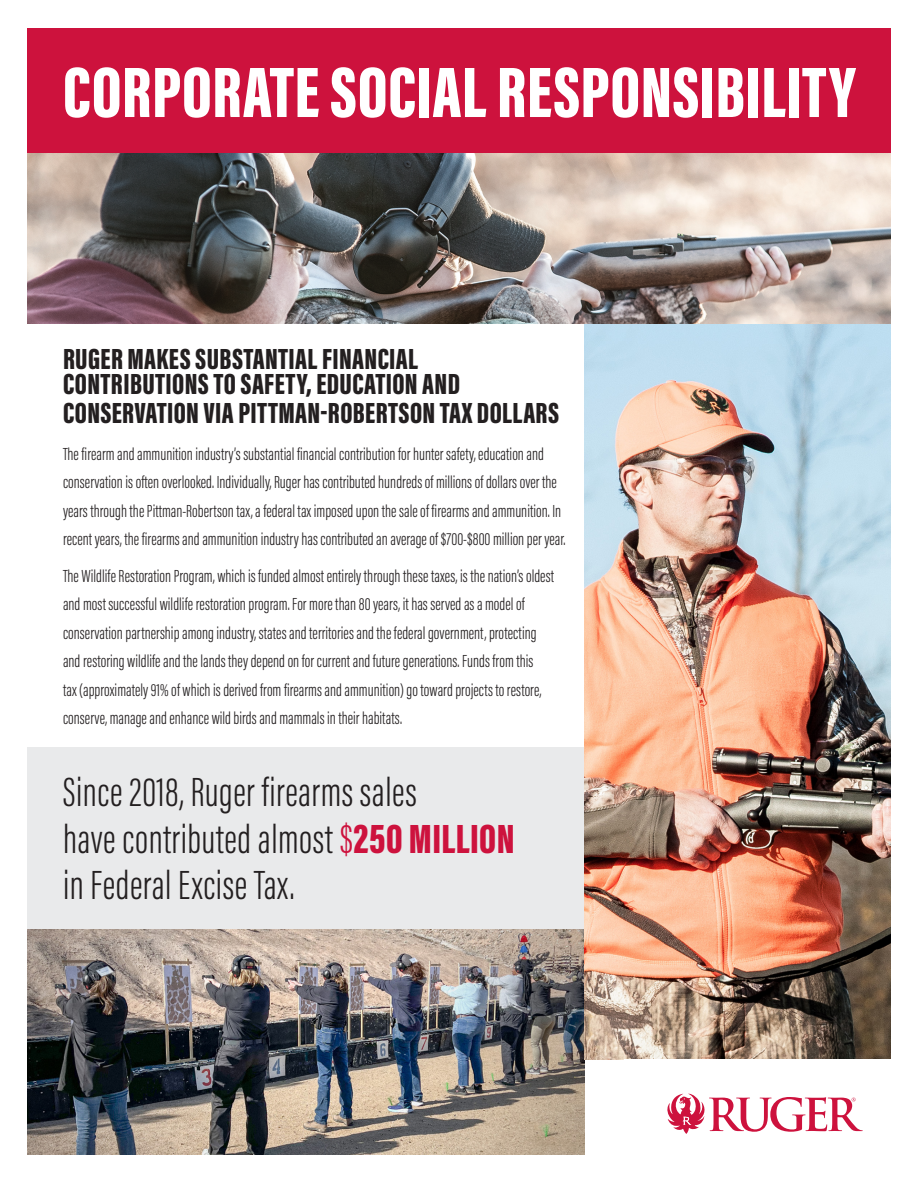
<style>
.page{position:relative;width:918px;height:1188px;background:#fff}
.page>*{position:absolute;margin:0;border:0;box-sizing:border-box;transform-origin:0 0}
.t1{font:900 73.5px "Acumin Pro Extra Cond";letter-spacing:.005em;color:#fff}
.t2{font:300 42px/46.5px "Acumin Pro Extra Cond";letter-spacing:.01em;color:#231f20}
.t3{font:900 30px/25.5px "Acumin Pro Extra Cond";letter-spacing:.01em;color:#231f20}
.t4{font:300 18px/28.5px "Acumin Pro Extra Cond";color:#231f20}
.s1{color:#cd123d}
.s2{font-weight:900;color:#cd123d}
</style>
<div class="page">
<img style="left:27px;top:929px;width:558px;height:226px">
<div style="left:27px;top:747px;width:558px;height:182px;background:#e9eaeb"></div>
<img style="left:585px;top:324px;width:306px;height:736px">
<svg style="left:667px;top:1094px;width:196px;height:40px"></svg>
<div style="left:27px;top:28px;width:864px;height:125px;background:#cd123d"></div>
<img style="left:27px;top:153px;width:864px;height:171px">
<p class="t1" style="left:63px;top:47px;width:794px">CORPORATE SOCIAL RESPONSIBILITY</p>
<p class="t3" style="left:63px;top:346px;width:399px">RUGER MAKES SUBSTANTIAL FINANCIAL<br>CONTRIBUTIONS TO SAFETY, EDUCATION AND</p>
<p class="t3" style="left:63px;top:400px;width:498px">CONSERVATION VIA PITTMAN-ROBERTSON TAX DOLLARS</p>
<p class="t4" style="left:63px;top:439px;width:504px">The firearm and ammunition industry’s substantial financial contribution for hunter safety, education and conservation is often overlooked. Individually, Ruger has contributed hundreds of millions of dollars over the years through the Pittman-Robertson tax, a federal tax imposed upon the sale of firearms and ammunition. In recent years, the firearms and ammunition industry has contributed an average of $700-$800 million per year.</p>
<p class="t4" style="left:63px;top:561px;width:493px">The Wildlife Restoration Program, which is funded almost entirely through these taxes, is the nation’s oldest and most successful wildlife restoration program. For more than 80 years, it has served as a model of conservation partnership among industry, states and territories and the federal government, protecting and restoring wildlife and the lands they depend on for current and future generations. Funds from this<br>tax (approximately 91% of which is derived from firearms and ammunition) go toward projects to restore, conserve, manage and enhance wild birds and mammals in their habitats.</p>
<p class="t2" style="left:63px;top:769px;width:453px">Since 2018, Ruger firearms sales<br>have contributed almost <span class="s1">$</span><span class="s2">250 MILLION </span>in Federal Excise Tax.</p>
</div>
